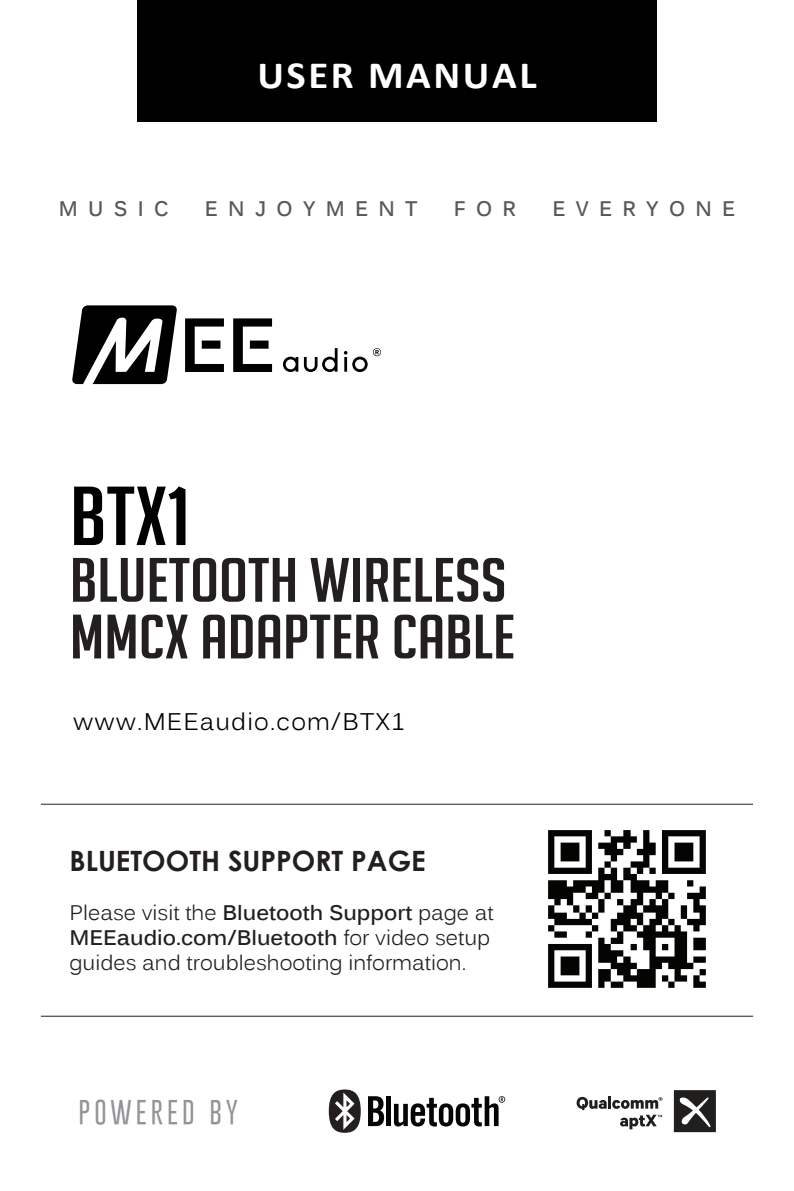
<style>
.page{position:relative;width:794px;height:1191px;background:#fff}
.page>*{position:absolute;margin:0;border:0;box-sizing:border-box;transform-origin:0 0}
.t1{font:81.2px "Big Noodle Titling";color:#000;scale:1.18 1}
.t2{font:60.9px/56.7px "Big Noodle Titling";color:#231f20;scale:1.18 1}
.t3{font:700 38.85px "Calibri";letter-spacing:.06em;color:#fff;scale:1.05 1}
.t4{font:700 28px "Century Gothic";color:#231f20}
.t5{font:300 26.95px "Gobold";letter-spacing:.15em;color:#929497}
.t6{font:24.15px "Kalinga";letter-spacing:.05em;color:#000}
.t7{font:21px/25.2px "Kalinga";color:#231f20}
.t8{font:700 21px "Kalinga";letter-spacing:.515em;color:#57585a;scale:.95 1}
.s1{font-weight:700}
</style>
<div class="page">
<div style="left:137px;top:0;width:519px;height:121px;background:#000"></div>
<img style="left:548px;top:830px;width:158px;height:158px">
<hr style="left:41px;top:803px;width:712px;height:2px;background:#231f20">
<hr style="left:41px;top:1015px;width:712px;height:1px;background:#231f20">
<svg style="left:368px;top:1096px;width:16px;height:30px"></svg>
<div style="left:386px;top:1096px;width:5px;height:30px;background:#050504"></div>
<svg style="left:394px;top:1096px;width:111px;height:30px"></svg>
<svg style="left:329px;top:1089px;width:32px;height:43px"></svg>
<svg style="left:674px;top:1090px;width:42px;height:42px;background:#484545"></svg>
<svg style="left:576px;top:1096px;width:86px;height:33px"></svg>
<svg style="left:72px;top:305px;width:309px;height:79px"></svg>
<h3 class="t3" style="left:257px;top:50px;width:267px">USER MANUAL</h3>
<p class="t8" style="left:59px;top:195px;width:117px">MUSIC</p>
<p class="t8" style="left:205px;top:195px;width:225px">ENJOYMENT</p>
<p class="t8" style="left:454px;top:195px;width:67px">FOR</p>
<p class="t8" style="left:552px;top:195px;width:194px">EVERYONE</p>
<h1 class="t1" style="left:70px;top:472px;width:104px">BTX1</h1>
<h2 class="t2" style="left:70px;top:552px;width:379px">BLUETOOTH WIRELESS<br>MMCX ADAPTER CABLE</h2>
<p class="t6" style="left:73px;top:706px;width:333px">www.MEEaudio.com/BTX1</p>
<h3 class="t4" style="left:69px;top:839px;width:358px">BLUETOOTH SUPPORT PAGE</h3>
<p class="t7" style="left:69px;top:901px;width:426px">Please visit the <span class="s1">Bluetooth Support</span> page at<br><span class="s1">MEEaudio.com/Bluetooth</span> for video setup guides and troubleshooting information.</p>
<p class="t5" style="left:79px;top:1095px;width:161px">POWERED BY</p>
</div>
